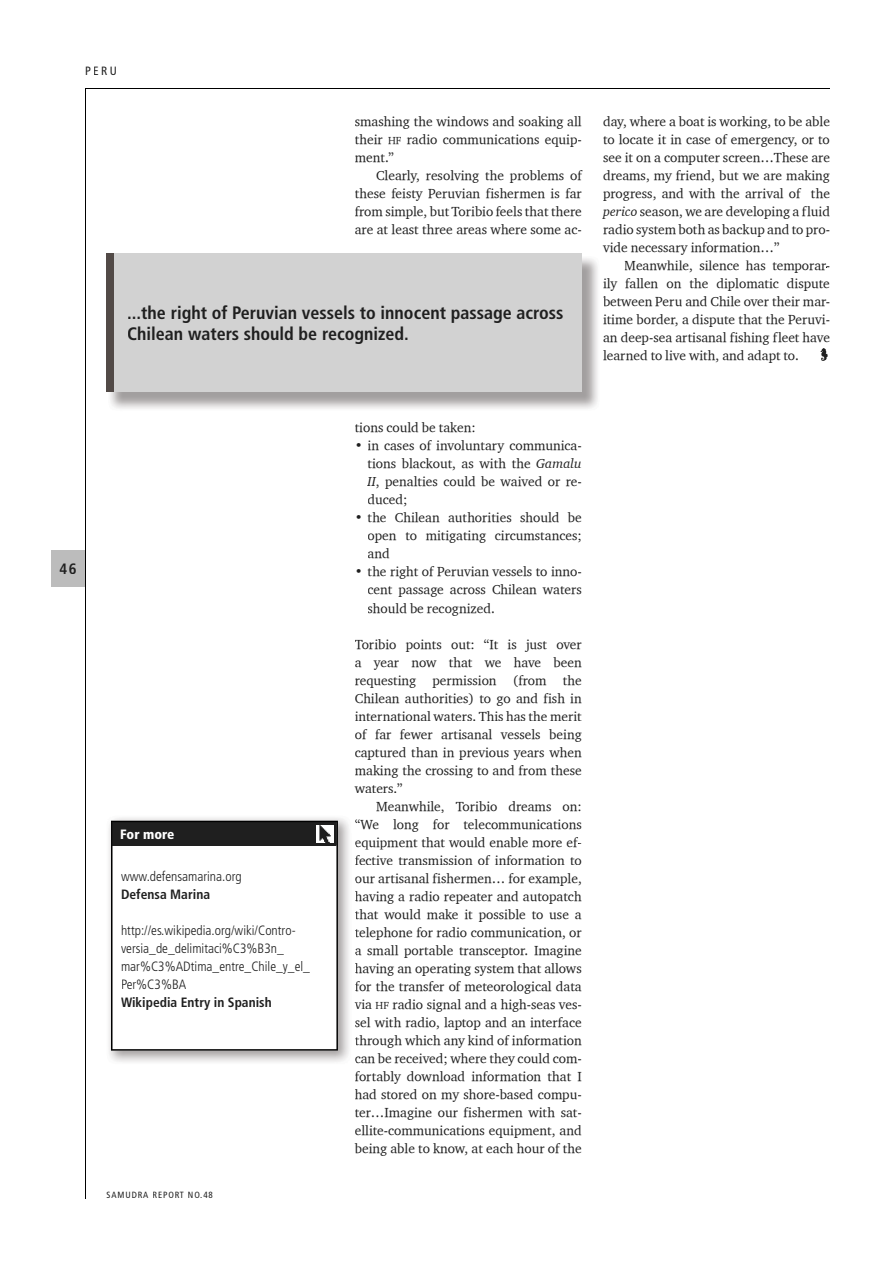
<style>
.page{position:relative;width:894px;height:1264px;background:#fff}
.page>*{position:absolute;margin:0;border:0;box-sizing:border-box;transform-origin:0 0}
.t1{font:700 condensed 18px/21px "Frutiger";color:#1f1f1f}
.t2{font:700 condensed 15px "Frutiger";color:#1f1f1f}
.t3{font:13.5px/18px "Charter OSITCTT";color:#1f1f1f;text-align:justify}
.t4{font:300 condensed 13.5px/18px "Frutiger";color:#1f1f1f}
.t5{font:700 condensed 13.5px "Frutiger";color:#1f1f1f}
.t6{font:900 condensed 13.5px "Frutiger";color:#fff}
.t7{font:condensed 12px "Frutiger";color:#1f1f1f}
.t8{font:condensed 9px "Frutiger";letter-spacing:.1em;color:#1f1f1f}
.s1{font-size:10.5px}
.s2{font-family:"Charter OSITCTT Italic"}
</style>
<div class="page">
<div style="left:51px;top:550px;width:34px;height:36px;background:#bcbcbc"></div>
<hr style="left:85px;top:88px;width:1px;height:1110px;background:#000">
<hr style="left:85px;top:88px;width:744px;height:1px;background:#000">
<img style="left:110px;top:255px;width:488px;height:154px">
<div style="left:106px;top:253px;width:475px;height:139px;background:#d2d2d2"></div>
<div style="left:106px;top:253px;width:7px;height:139px;background:#524a47"></div>
<img style="left:109px;top:818px;width:247px;height:244px">
<svg style="left:355px;top:818px;width:1px;height:46px"></svg>
<svg style="left:354px;top:872px;width:2px;height:136px"></svg>
<svg style="left:355px;top:1016px;width:1px;height:46px"></svg>
<svg style="left:111px;top:820px;width:227px;height:230px"></svg>
<div style="left:112px;top:821px;width:225px;height:24px;background:#1f1f1f"></div>
<img style="left:317px;top:825px;width:16px;height:17px">
<img style="left:820px;top:348px;width:7px;height:13px">
<p class="t7" style="left:85px;top:64px;width:33px">PERU</p>
<p class="t3" style="left:355px;top:112px;width:228px">smashing the windows and soaking all their <span class="s1">HF</span> radio communications equip&shy;ment.”</p>
<p class="t3" style="left:355px;top:166px;width:228px;text-indent:21px">Clearly, resolving the problems of these feisty Peruvian fishermen is far from simple, but Toribio feels that there are at least three areas where some ac-</p>
<h1 class="t1" style="left:127px;top:302px;width:438px">...the right of Peruvian vessels to innocent passage across<br>Chilean waters should be recognized.</h1>
<p class="t3" style="left:603px;top:112px;width:228px">day, where a boat is working, to be able to locate it in case of emergency, or to see it on a computer screen…These are dreams, my friend, but we are making progress, and with the arrival of the <span class="s2">perico</span> season, we are developing a fluid radio system both as backup and to pro&shy;vide necessary information…”</p>
<p class="t3" style="left:603px;top:256px;width:228px;text-indent:21px">Meanwhile, silence has temporar&shy;ily fallen on the diplomatic dispute between Peru and Chile over their mar&shy;itime border, a dispute that the Peruvi&shy;an deep-sea artisanal fishing fleet have learned to live with, and adapt to.</p>
<p class="t2" style="left:59px;top:559px;width:19px">46</p>
<p class="t6" style="left:120px;top:825px;width:56px">For more</p>
<p class="t4" style="left:121px;top:867px;width:122px">www.defensamarina.org</p>
<p class="t5" style="left:121px;top:886px;width:91px">Defensa Marina</p>
<p class="t4" style="left:121px;top:921px;width:190px">http://es.wikipedia.org/wiki/Contro&shy;versia_de_delimitaci%C3%B3n_ mar%C3%ADtima_entre_Chile_y_el_ per%C3%BA</p>
<p class="t5" style="left:121px;top:994px;width:152px">Wikipedia Entry in Spanish</p>
<p class="t8" style="left:106px;top:1189px;width:108px">SAMUDRA REPORT NO.48</p>
<p class="t3" style="left:355px;top:418px;width:122px">tions could be taken:</p>
<p class="t3" style="left:367px;top:436px;width:216px;text-indent:-13px">• in cases of involuntary communica&shy;tions blackout, as with the <span class="s2">Gamalu II</span>, penalties could be waived or re&shy;duced;</p>
<p class="t3" style="left:367px;top:508px;width:216px;text-indent:-13px">• the Chilean authorities should be open to mitigating circumstances; and</p>
<p class="t3" style="left:367px;top:562px;width:216px;text-indent:-13px">• the right of Peruvian vessels to inno&shy;cent passage across Chilean waters should be recognized.</p>
<p class="t3" style="left:355px;top:634px;width:228px">Toribio points out: “It is just over a year now that we have been requesting permission (from the Chilean authorities) to go and fish in international waters. This has the merit of far fewer artisanal vessels being captured than in previous years when making the crossing to and from these waters.”</p>
<p class="t3" style="left:355px;top:796px;width:228px;text-indent:21px">Meanwhile, Toribio dreams on: “We long for telecommunications equipment that would enable more ef&shy;fective transmission of information to our artisanal fishermen… for example, having a radio repeater and autopatch that would make it possible to use a telephone for radio communication, or a small portable transceptor. Imagine having an operating system that allows for the transfer of meteorological data via <span class="s1">HF</span> radio signal and a high-seas ves&shy;sel with radio, laptop and an interface through which any kind of information can be received; where they could com&shy;fortably download information that I had stored on my shore-based compu&shy;ter…Imagine our fishermen with sat&shy;ellite-communications equipment, and being able to know, at each hour of the</p>
</div>
